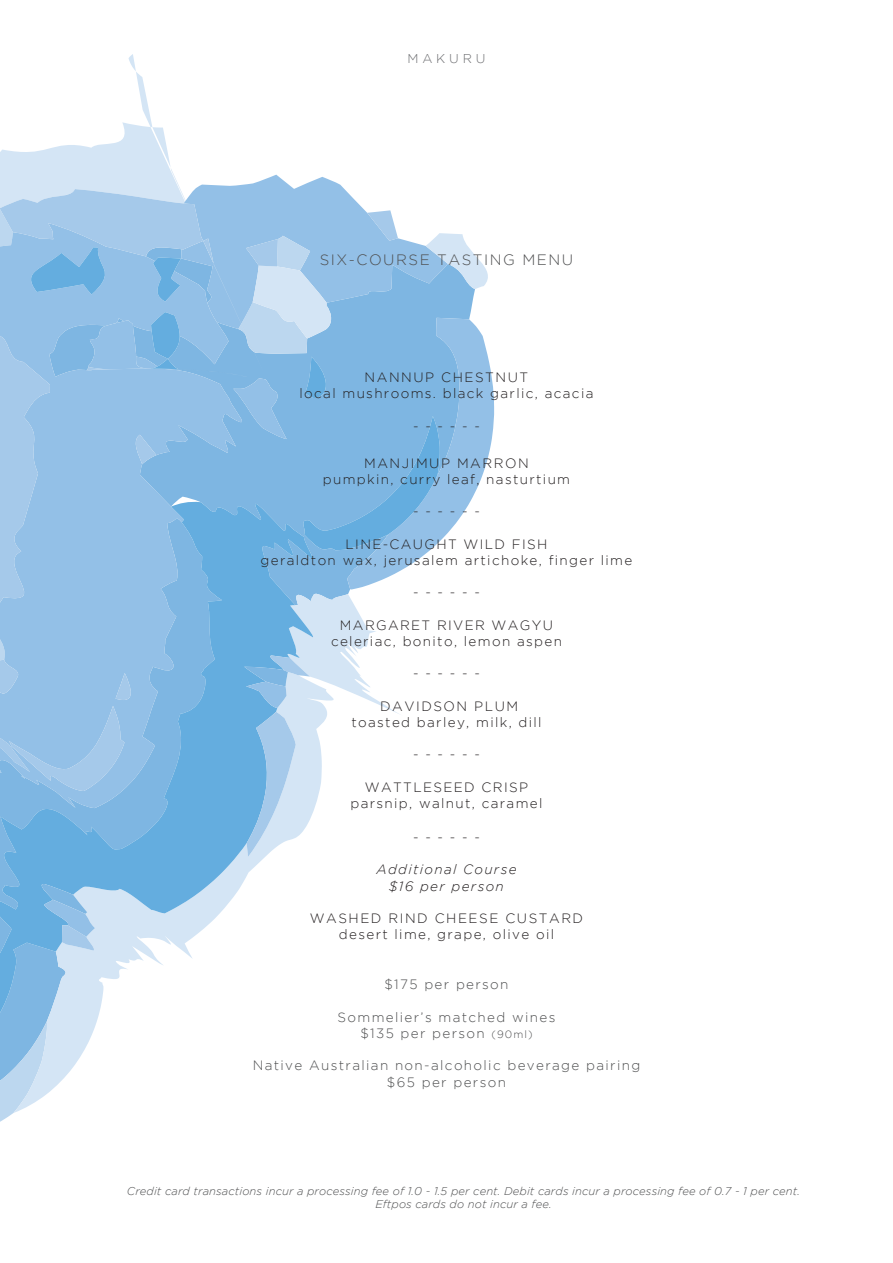
<style>
.page{position:relative;width:893px;height:1263px;background:#fff}
.page>*{position:absolute;margin:0;border:0;box-sizing:border-box;transform-origin:0 0}
.t1{font:300 15px "Gotham";letter-spacing:.1em;color:#4e4f50}
.t2{font:300 13.5px "Gotham";letter-spacing:.1em;color:#231f20}
.t3{font:300 13.5px "Gotham";letter-spacing:.1em;color:#4e4f50}
.t4{font:italic 300 13.5px/16.2px "Gotham";letter-spacing:.1em;color:#231f20;text-align:center}
.t5{font:300 12.75px "Gotham";letter-spacing:.3em;color:#6c6d70}
.t6{font:italic 300 11.25px "Gotham";letter-spacing:.01em;color:#4e4f50}
.s1{font-size:10.5px}
</style>
<div class="page">
<svg style="left:0;top:54px;width:174px;height:121px"></svg>
<svg style="left:0;top:175px;width:495px;height:947px"></svg>
<p class="t5" style="left:407px;top:52px;width:79px">MAKURU</p>
<p class="t1" style="left:320px;top:251px;width:255px">SIX-COURSE TASTING MENU</p>
<p class="t2" style="left:365px;top:370px;width:165px">NANNUP CHESTNUT</p>
<p class="t2" style="left:299px;top:386px;width:295px">local mushrooms. black garlic, acacia</p>
<p class="t2" style="left:413px;top:419px;width:68px">- - - - - -</p>
<p class="t2" style="left:364px;top:455px;width:166px">MANJIMUP MARRON</p>
<p class="t2" style="left:323px;top:472px;width:249px">pumpkin, curry leaf, nasturtium</p>
<p class="t2" style="left:413px;top:504px;width:68px">- - - - - -</p>
<p class="t2" style="left:346px;top:536px;width:203px">LINE-CAUGHT WILD FISH</p>
<p class="t2" style="left:261px;top:553px;width:373px">geraldton wax, jerusalem artichoke, finger lime</p>
<p class="t2" style="left:413px;top:585px;width:68px">- - - - - -</p>
<p class="t2" style="left:340px;top:617px;width:215px">MARGARET RIVER WAGYU</p>
<p class="t2" style="left:331px;top:634px;width:232px">celeriac, bonito, lemon aspen</p>
<p class="t2" style="left:413px;top:666px;width:68px">- - - - - -</p>
<p class="t2" style="left:380px;top:698px;width:140px">DAVIDSON PLUM</p>
<p class="t2" style="left:351px;top:715px;width:192px">toasted barley, milk, dill</p>
<p class="t2" style="left:413px;top:747px;width:68px">- - - - - -</p>
<p class="t2" style="left:365px;top:779px;width:165px">WATTLESEED CRISP</p>
<p class="t2" style="left:350px;top:796px;width:194px">parsnip, walnut, caramel</p>
<p class="t2" style="left:413px;top:830px;width:68px">- - - - - -</p>
<p class="t4" style="left:376px;top:861px;width:142px">Additional Course $16 per person</p>
<p class="t2" style="left:310px;top:911px;width:275px">WASHED RIND CHEESE CUSTARD</p>
<p class="t2" style="left:339px;top:927px;width:217px">desert lime, grape, olive oil</p>
<p class="t3" style="left:384px;top:977px;width:126px">$175 per person</p>
<p class="t3" style="left:338px;top:1010px;width:219px">Sommelier’s matched wines</p>
<p class="t3" style="left:360px;top:1026px;width:174px">$135 per person <span class="s1">(90ml)</span></p>
<p class="t3" style="left:253px;top:1058px;width:389px">Native Australian non-alcoholic beverage pairing</p>
<p class="t3" style="left:387px;top:1074px;width:121px">$65 per person</p>
<p class="t6" style="left:127px;top:1184px;width:675px">Credit card transactions incur a processing fee of 1.0 - 1.5 per cent. Debit cards incur a processing fee of 0.7 - 1 per cent.</p>
<p class="t6" style="left:375px;top:1198px;width:178px">Eftpos cards do not incur a fee.</p>
</div>
